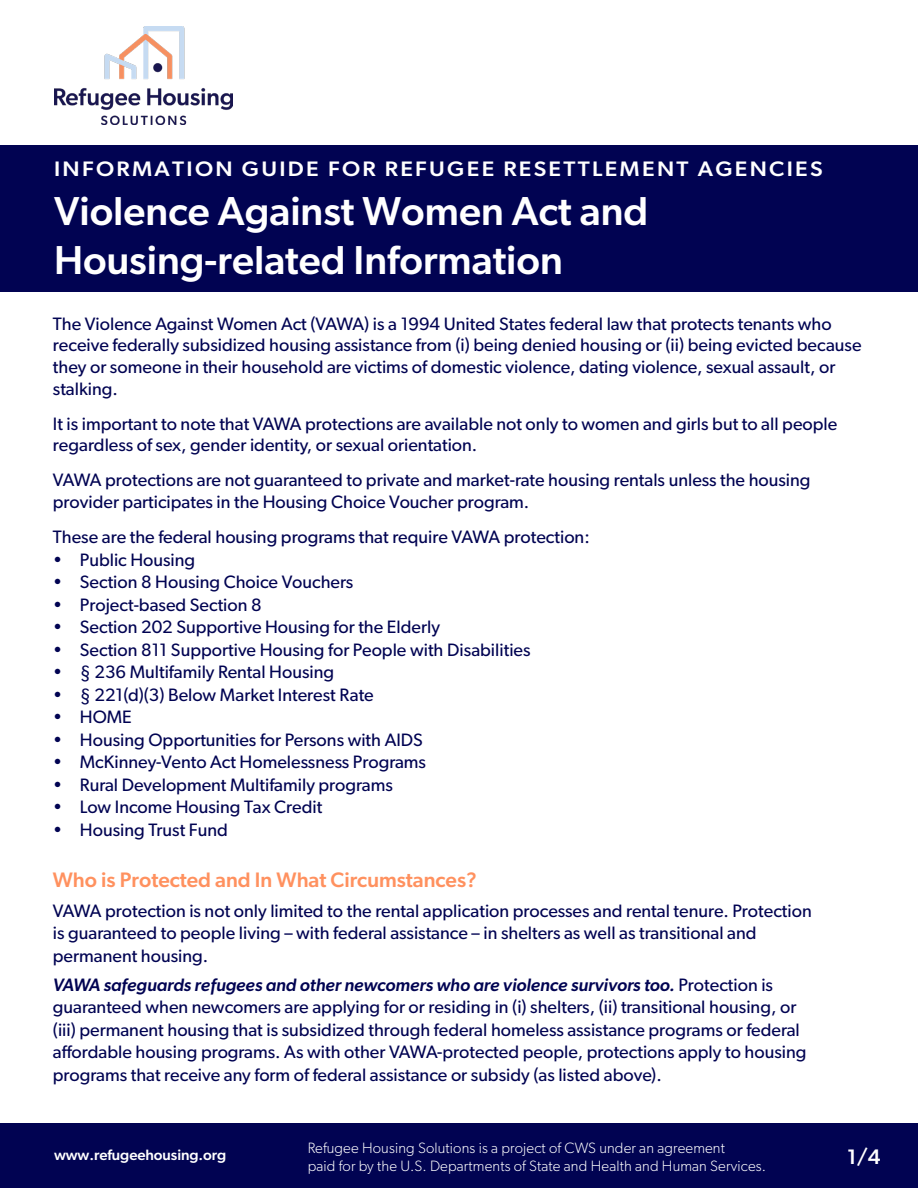
<style>
.page{position:relative;width:918px;height:1188px;background:#fff}
.page>*{position:absolute;margin:0;border:0;box-sizing:border-box;transform-origin:0 0}
.t1{font:500 40.5px "Gibson";color:#fff}
.t2{font:500 21px "Gibson";letter-spacing:.1em;color:#fff;scale:1.1 1}
.t3{font:500 21px "Gibson";color:#ff915f}
.t4{font:500 21px "Gibson";letter-spacing:.1em;color:#fff}
.t5{font:18px/22.5px "Gibson";color:#010352}
.t6{font:300 15px "Gibson";letter-spacing:.01em;color:#fff}
.t7{font:500 15px "Gibson";letter-spacing:-.005em;color:#fff}
.s1{font-weight:500;font-style:italic}
</style>
<div class="page">
<div style="left:0;top:145px;width:918px;height:147px;background:#010352"></div>
<img style="left:54px;top:27px;width:178px;height:97px">
<div style="left:0;top:1123px;width:918px;height:65px;background:#010352"></div>
<p class="t2" style="left:54px;top:157px;width:700px">INFORMATION GUIDE FOR REFUGEE RESETTLEMENT AGENCIES</p>
<p class="t1" style="left:54px;top:187px;width:596px">Violence Against Women Act and</p>
<p class="t1" style="left:54px;top:235px;width:511px">Housing-related Information</p>
<p class="t5" style="left:53px;top:312px;width:810px;line-height:21.6px">The Violence Against Women Act (VAWA) is a 1994 United States federal law that protects tenants who receive federally subsidized housing assistance from (i) being denied housing or (ii) being evicted because they or someone in their household are victims of domestic violence, dating violence, sexual assault, or stalking.</p>
<p class="t5" style="left:53px;top:412px;width:786px;line-height:21.6px">It is important to note that VAWA protections are available not only to women and girls but to all people regardless of sex, gender identity, or sexual orientation.</p>
<p class="t5" style="left:53px;top:469px;width:759px;line-height:21.6px">VAWA protections are not guaranteed to private and market-rate housing rentals unless the housing provider participates in the Housing Choice Voucher program.</p>
<p class="t5" style="left:53px;top:525px;width:538px">These are the federal housing programs that require VAWA protection:</p>
<p class="t5" style="left:53px;top:548px;width:144px">• Public Housing</p>
<p class="t5" style="left:53px;top:570px;width:302px">• Section 8 Housing Choice Vouchers</p>
<p class="t5" style="left:53px;top:593px;width:210px">• Project-based Section 8</p>
<p class="t5" style="left:53px;top:615px;width:389px">• Section 202 Supportive Housing for the Elderly</p>
<p class="t5" style="left:53px;top:638px;width:479px">• Section 811 Supportive Housing for People with Disabilities</p>
<p class="t5" style="left:53px;top:660px;width:283px">• § 236 Multifamily Rental Housing</p>
<p class="t5" style="left:53px;top:683px;width:322px">• § 221(d)(3) Below Market Interest Rate</p>
<p class="t5" style="left:53px;top:705px;width:80px">• HOME</p>
<p class="t5" style="left:53px;top:728px;width:371px">• Housing Opportunities for Persons with AIDS</p>
<p class="t5" style="left:53px;top:750px;width:375px">• McKinney-Vento Act Homelessness Programs</p>
<p class="t5" style="left:53px;top:773px;width:341px">• Rural Development Multifamily programs</p>
<p class="t5" style="left:53px;top:795px;width:271px">• Low Income Housing Tax Credit</p>
<p class="t5" style="left:53px;top:818px;width:177px">• Housing Trust Fund</p>
<p class="t3" style="left:53px;top:867px;width:425px">Who is Protected and In What Circumstances?</p>
<p class="t5" style="left:53px;top:899px;width:760px">VAWA protection is not only limited to the rental application processes and rental tenure. Protection is guaranteed to people living – with federal assistance – in shelters as well as transitional and permanent housing.</p>
<p class="t5" style="left:53px;top:973px;width:755px"><span class="s1">VAWA safeguards refugees and other newcomers who are violence survivors too.</span> Protection is guaranteed when newcomers are applying for or residing in (i) shelters, (ii) transitional housing, or (iii) permanent housing that is subsidized through federal homeless assistance programs or federal affordable housing programs. As with other VAWA-protected people, protections apply to housing programs that receive any form of federal assistance or subsidy (as listed above).</p>
<p class="t6" style="left:308px;top:1138px;width:419px">Refugee Housing Solutions is a project of CWS under an agreement</p>
<p class="t6" style="left:308px;top:1156px;width:460px">paid for by the U.S. Departments of State and Health and Human Services.</p>
<p class="t7" style="left:54px;top:1145px;width:174px">www.refugeehousing.org</p>
<p class="t4" style="left:847px;top:1144px;width:35px">1/4</p>
</div>
